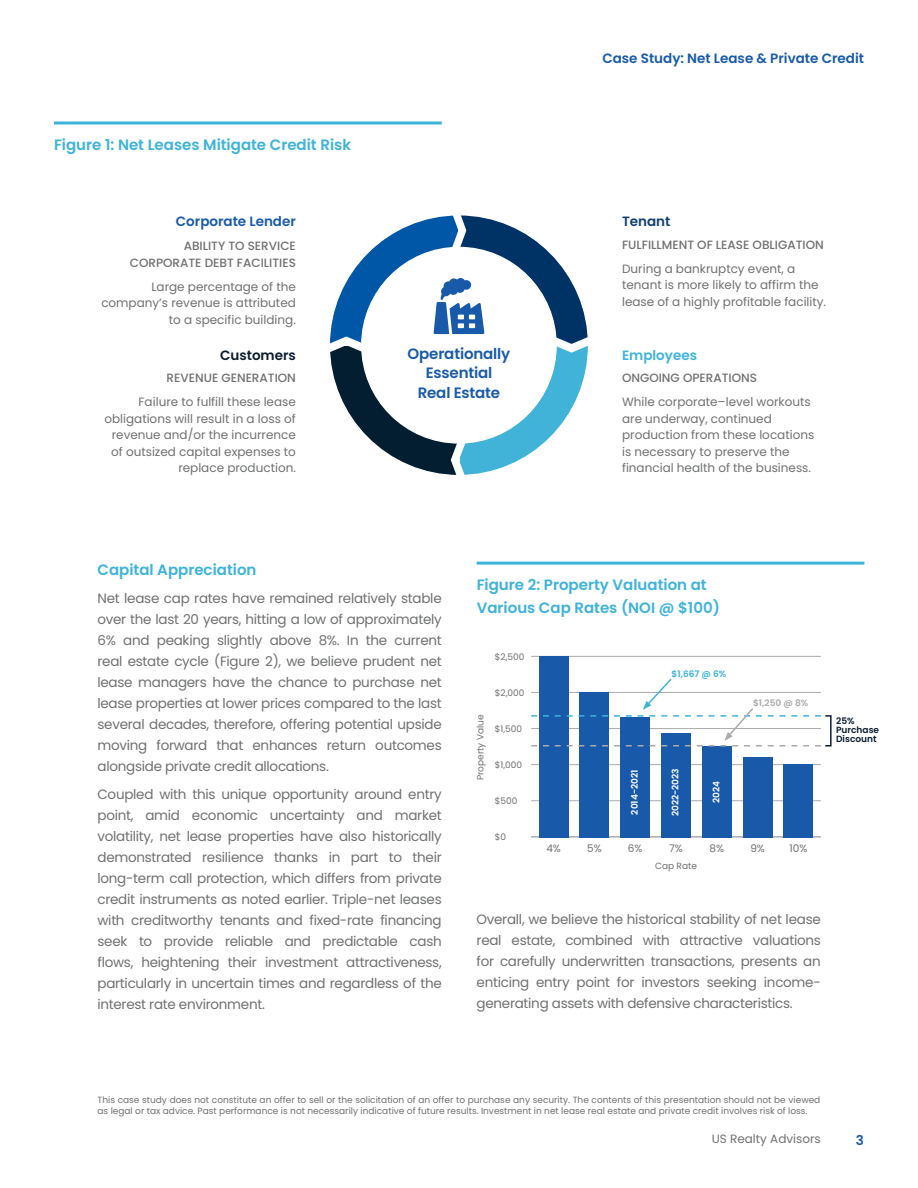
<style>
.page{position:relative;width:918px;height:1188px;background:#fff}
.page>*{position:absolute;margin:0;border:0;box-sizing:border-box;transform-origin:0 0}
.t1{font:600 15px/22.5px "Poppins";color:#3eb3da}
.t2{font:600 15px/19.5px "Poppins";letter-spacing:-.01em;color:#185aa9;text-align:center}
.t3{font:13.5px/21px "Poppins";letter-spacing:-.02em;color:#6f7070;text-align:justify}
.t4{font:600 13.5px "Poppins";color:#185aa9}
.t5{font:600 13.5px "Poppins";color:#0b1c2e}
.t6{font:600 13.5px "Poppins";color:#3eb3da}
.t7{font:600 13.5px "Poppins";color:#12406e}
.t8{font:12px/16.5px "Poppins";color:#6f7070;text-align:right}
.t9{font:500 12px/16.5px "Poppins";color:#6f7070;text-align:right}
.t10{font:10.5px "Poppins";color:#6f7070}
.t11{font:9px/10.8px "Poppins";color:#6f7070}
.t12{font:600 9px "Poppins";color:#fff}
.t13{font:600 9px/9px "Poppins";color:#0b1c2e}
.t14{font:600 9px "Poppins";color:#3eb3da}
.t15{font:600 9px "Poppins";color:#acaaaa}
</style>
<div class="page">
<hr style="left:54px;top:122px;width:388px;height:2px;background:#3eb3da">
<svg style="left:330px;top:215px;width:258px;height:260px"></svg>
<hr style="left:531px;top:836px;width:290px;height:2px;background:#acaaaa">
<hr style="left:531px;top:656px;width:290px;height:1px;background:#acaaaa">
<hr style="left:531px;top:764px;width:290px;height:1px;background:#acaaaa">
<hr style="left:531px;top:800px;width:290px;height:1px;background:#acaaaa">
<hr style="left:477px;top:562px;width:387px;height:3px;background:#3eb3da">
<div style="left:539px;top:656px;width:30px;height:182px;background:#185aa9"></div>
<div style="left:579px;top:692px;width:30px;height:146px;background:#185aa9"></div>
<div style="left:620px;top:717px;width:30px;height:121px;background:#185aa9"></div>
<div style="left:661px;top:733px;width:30px;height:105px;background:#185aa9"></div>
<div style="left:702px;top:747px;width:30px;height:91px;background:#185aa9"></div>
<div style="left:743px;top:757px;width:30px;height:81px;background:#185aa9"></div>
<div style="left:783px;top:764px;width:30px;height:74px;background:#185aa9"></div>
<div style="left:825px;top:715px;width:7px;height:32px;border:2px solid #0b1c2e"></div>
<svg style="left:531px;top:678px;width:290px;height:69px"></svg>
<p class="t1" style="left:54px;top:134px;width:299px">Figure 1: Net Leases Mitigate Credit Risk</p>
<p class="t4" style="left:176px;top:214px;width:121px">Corporate Lender</p>
<p class="t9" style="left:130px;top:238px;width:168px">ABILITY TO SERVICE<br>CORPORATE DEBT FACILITIES</p>
<p class="t8" style="left:101px;top:278px;width:196px">Large percentage of the company’s revenue is attributed to a specific building.</p>
<p class="t5" style="left:220px;top:347px;width:77px">Customers</p>
<p class="t9" style="left:167px;top:370px;width:131px">REVENUE GENERATION</p>
<p class="t8" style="left:104px;top:394px;width:193px">Failure to fulfill these lease obligations will result in a loss of revenue and/or the incurrence of outsized capital expenses to replace production.</p>
<p class="t2" style="left:408px;top:344px;width:104px">Operationally<br>Essential<br>Real Estate</p>
<p class="t4" style="left:602px;top:50px;width:263px">Case Study: Net Lease &amp; Private Credit</p>
<p class="t7" style="left:622px;top:214px;width:50px">Tenant</p>
<p class="t9" style="left:622px;top:236px;width:203px">FULFILLMENT OF LEASE OBLIGATION</p>
<p class="t8" style="left:622px;top:260px;width:206px;text-align:left">During a bankruptcy event, a tenant is more likely to affirm the lease of a highly profitable facility.</p>
<p class="t6" style="left:622px;top:347px;width:77px">Employees</p>
<p class="t9" style="left:622px;top:370px;width:136px">ONGOING OPERATIONS</p>
<p class="t8" style="left:622px;top:394px;width:194px;text-align:left">While corporate–level workouts are underway, continued production from these locations is necessary to preserve the financial health of the business.</p>
<p class="t1" style="left:98px;top:559px;width:161px">Capital Appreciation</p>
<p class="t3" style="left:98px;top:588px;width:346px">Net lease cap rates have remained relatively stable over the last 20 years, hitting a low of approximately 6% and peaking slightly above 8%. In the current real estate cycle (Figure 2), we believe prudent net lease managers have the chance to purchase net lease properties at lower prices compared to the last several decades, therefore, offering potential upside moving forward that enhances return outcomes alongside private credit allocations.</p>
<p class="t3" style="left:98px;top:784px;width:346px">Coupled with this unique opportunity around entry point, amid economic uncertainty and market volatility, net lease properties have also historically demonstrated resilience thanks in part to their long-term call protection, which differs from private credit instruments as noted earlier. Triple-net leases with creditworthy tenants and fixed-rate financing seek to provide reliable and predictable cash flows, heightening their investment attractiveness, particularly in uncertain times and regardless of the interest rate environment.</p>
<p class="t1" style="left:477px;top:574px;width:245px">Figure 2: Property Valuation at<br>Various Cap Rates (NOI @ $100)</p>
<p class="t11" style="left:475px;top:780px;width:67px;rotate:-90deg">Property Value</p>
<p class="t11" style="left:495px;top:651px;width:31px">$2,500</p>
<p class="t11" style="left:495px;top:687px;width:31px">$2,000</p>
<p class="t11" style="left:495px;top:723px;width:29px">$1,500</p>
<p class="t11" style="left:495px;top:759px;width:29px">$1,000</p>
<p class="t11" style="left:495px;top:795px;width:24px">$500</p>
<p class="t11" style="left:495px;top:831px;width:13px">$0</p>
<p class="t14" style="left:672px;top:669px;width:56px">$1,667 @ 6%</p>
<p class="t12" style="left:630px;top:815px;width:46px;rotate:-90deg">2014-2021</p>
<p class="t12" style="left:670px;top:816px;width:50px;rotate:-90deg">2022-2023</p>
<p class="t12" style="left:711px;top:803px;width:24px;rotate:-90deg">2024</p>
<p class="t15" style="left:753px;top:698px;width:57px">$1,250 @ 8%</p>
<p class="t10" style="left:546px;top:843px;width:16px">4%</p>
<p class="t10" style="left:587px;top:843px;width:16px">5%</p>
<p class="t10" style="left:628px;top:843px;width:16px">6%</p>
<p class="t10" style="left:669px;top:843px;width:15px">7%</p>
<p class="t11" style="left:655px;top:861px;width:43px">Cap Rate</p>
<p class="t10" style="left:710px;top:843px;width:16px">8%</p>
<p class="t10" style="left:750px;top:843px;width:16px">9%</p>
<p class="t10" style="left:790px;top:843px;width:19px">10%</p>
<p class="t13" style="left:836px;top:716px;width:44px">25%<br>Purchase<br>Discount</p>
<p class="t3" style="left:477px;top:909px;width:346px">Overall, we believe the historical stability of net lease real estate, combined with attractive valuations for carefully underwritten transactions, presents an enticing entry point for investors seeking income&shy;generating assets with defensive characteristics.</p>
<p class="t11" style="left:98px;top:1094px;width:724px">This case study does not constitute an offer to sell or the solicitation of an offer to purchase any security. The contents of this presentation should not be viewed as legal or tax advice. Past performance is not necessarily indicative of future results. Investment in net lease real estate and private credit involves risk of loss.</p>
<p class="t8" style="left:712px;top:1131px;width:111px">US Realty Advisors</p>
<p class="t4" style="left:856px;top:1132px;width:10px">3</p>
</div>
